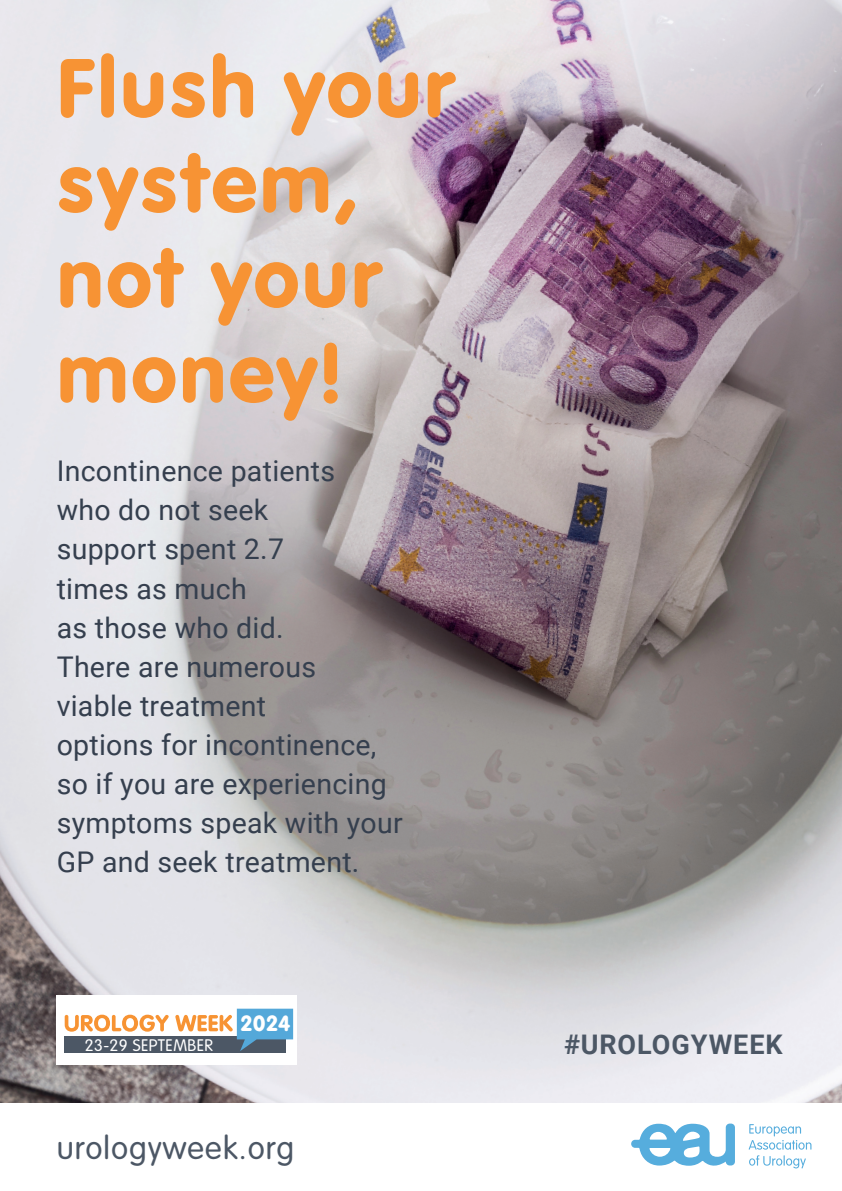
<style>
.page{position:relative;width:842px;height:1191px;background:#fff}
.page>*{position:absolute;margin:0;border:0;box-sizing:border-box;transform-origin:0 0}
.t1{font:87px/95px "VAG Rundschrift D";letter-spacing:.025em;color:#f79334}
.t2{font:300 34px "VAG Rundschrift D";letter-spacing:.03em;color:#4c5765}
.t3{font:28.5px "Roboto";letter-spacing:.01em;color:#353f4e}
.t4{font:700 27px "Roboto";letter-spacing:.035em;color:#4c5765}
.t5{font:23.1px "VAG Rundschrift D";color:#fff}
.t6{font:300 17.6px "VAG Rundschrift D";letter-spacing:.025em;color:#fff}
</style>
<div class="page">
<img style="left:0;top:0;width:842px;height:1102px">
<svg style="left:749px;top:1124px;width:62px;height:25px"></svg>
<svg style="left:749px;top:1155px;width:57px;height:13px"></svg>
<svg style="left:631px;top:1123px;width:104px;height:43px"></svg>
<div style="left:57px;top:995px;width:240px;height:69px;background:#fff"></div>
<div style="left:64px;top:1036px;width:222px;height:17px;background:#4c5765"></div>
<svg style="left:65px;top:1014px;width:104px;height:17px"></svg>
<svg style="left:175px;top:1008px;width:118px;height:43px"></svg>
<p class="t1" style="left:57px;top:40px;width:400px">Flush your system,</p>
<p class="t1" style="left:57px;top:230px;width:327px">not your money!</p>
<p class="t3" style="left:57px;top:451px;width:280px">Incontinence patients</p>
<p class="t3" style="left:57px;top:490px;width:213px">who do not seek</p>
<p class="t3" style="left:57px;top:529px;width:229px">support spent 2.7</p>
<p class="t3" style="left:57px;top:568px;width:192px">times as much</p>
<p class="t3" style="left:57px;top:607px;width:228px">as those who did.</p>
<p class="t3" style="left:57px;top:646px;width:261px">There are numerous</p>
<p class="t3" style="left:57px;top:685px;width:211px">viable treatment</p>
<p class="t3" style="left:57px;top:724px;width:321px">options for incontinence,</p>
<p class="t3" style="left:57px;top:763px;width:332px">so if you are experiencing</p>
<p class="t3" style="left:57px;top:802px;width:348px">symptoms speak with your</p>
<p class="t3" style="left:57px;top:841px;width:304px">GP and seek treatment.</p>
<p class="t5" style="left:240px;top:1009px;width:51px">2024</p>
<p class="t6" style="left:85px;top:1035px;width:130px">23-29 SEPTEMBER</p>
<p class="t4" style="left:564px;top:1025px;width:220px">#UROLOGYWEEK</p>
<p class="t2" style="left:57px;top:1129px;width:239px">urologyweek.org</p>
</div>
